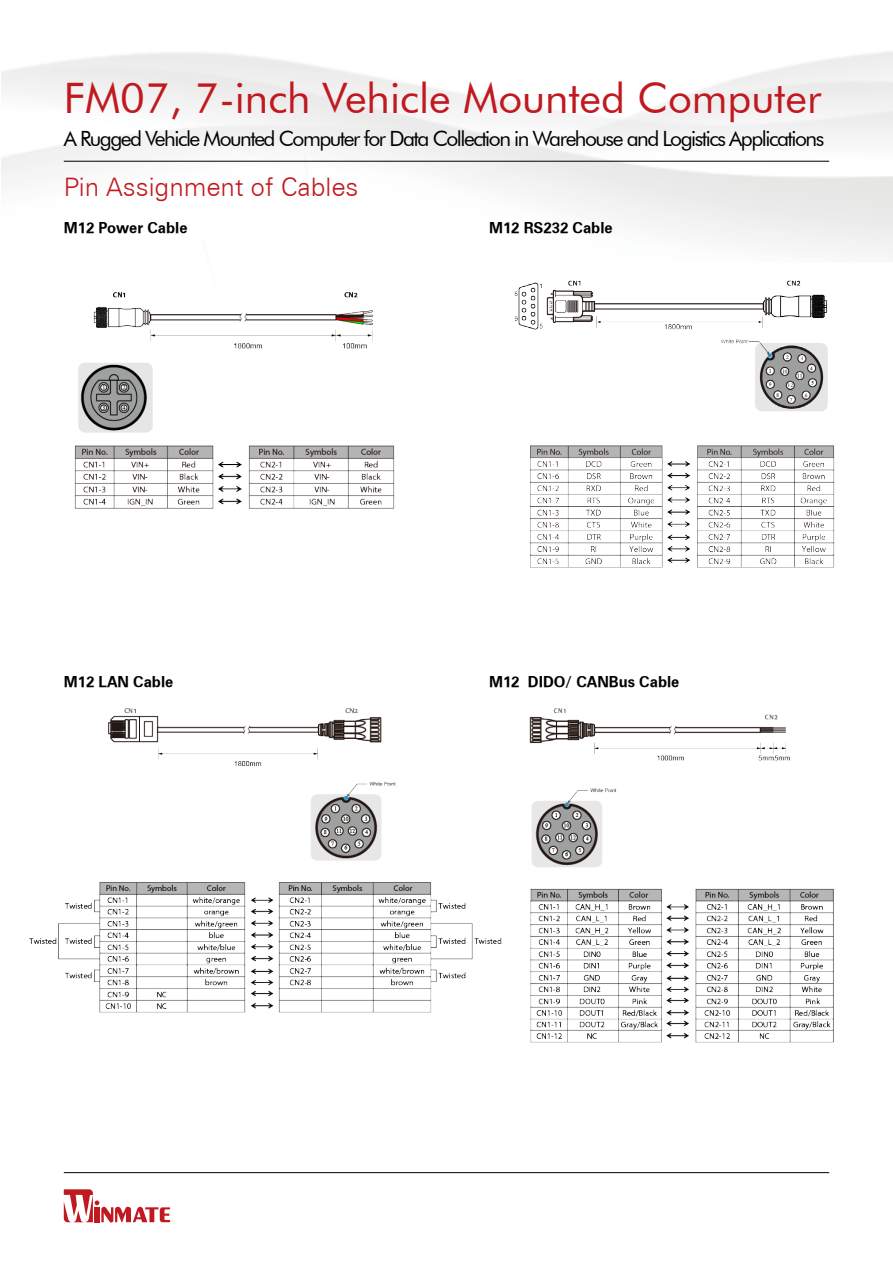
<style>
.page{position:relative;width:893px;height:1263px;background:#fff}
.page>*{position:absolute;margin:0;border:0;box-sizing:border-box;transform-origin:0 0}
.t1{font:42px "Futura BT";color:#c11920}
.t2{font:300 25.5px "Zurich BT";color:#c11920}
.t3{font:21px "Futura BT";letter-spacing:-.07em;color:#000}
.t4{font:15px "Zurich Bold BT";color:#000}
</style>
<div class="page">
<svg style="left:64px;top:1189px;width:106px;height:33px"></svg>
<hr style="left:64px;top:1172px;width:765px;height:1px;background:#000">
<hr style="left:64px;top:161px;width:765px;height:1px;background:#000">
<img style="left:514px;top:280px;width:321px;height:288px">
<img style="left:74px;top:292px;width:321px;height:217px">
<img style="left:29px;top:708px;width:473px;height:305px">
<img style="left:529px;top:708px;width:305px;height:335px">
<h1 class="t1" style="left:64px;top:72px;width:759px">FM07, 7-inch Vehicle Mounted Computer</h1>
<p class="t3" style="left:64px;top:125px;width:762px">A Rugged Vehicle Mounted Computer for Data Collection in Warehouse and Logistics Applications</p>
<p class="t2" style="left:64px;top:172px;width:296px">Pin Assignment of Cables</p>
<p class="t4" style="left:64px;top:218px;width:125px">M12 Power Cable</p>
<p class="t4" style="left:489px;top:218px;width:125px">M12 RS232 Cable</p>
<p class="t4" style="left:64px;top:672px;width:111px">M12 LAN Cable</p>
<p class="t4" style="left:489px;top:672px;width:192px">M12 DIDO/ CANBus Cable</p>
</div>
